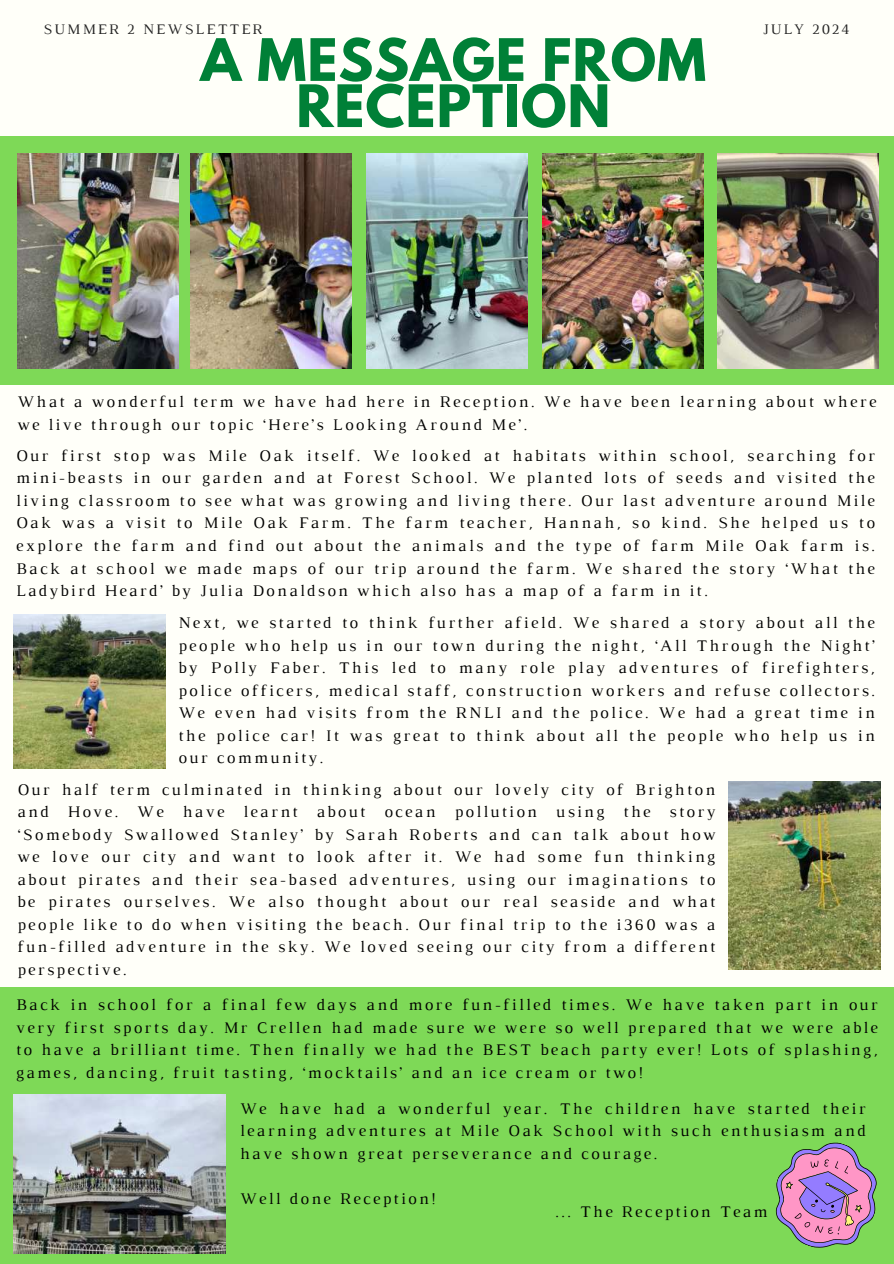
<style>
.page{position:relative;width:894px;height:1264px;background:#fff}
.page>*{position:absolute;margin:0;border:0;box-sizing:border-box;transform-origin:0 0}
.t1{font:700 51.75px/46.2px "League Spartan";letter-spacing:.02em;color:#008037;text-align:center}
.t2{font:16.5px/22.5px "Luthier";letter-spacing:.14em;color:#000;text-align:justify}
.t3{font:14.85px "Luthier";letter-spacing:.14em;color:#222}
</style>
<div class="page">
<div style="left:0;top:0;width:893px;height:1263px;background:#fffff9"></div>
<div style="left:0;top:136px;width:893px;height:249px;background:#7ed957"></div>
<img style="left:17px;top:153px;width:161px;height:215px">
<img style="left:190px;top:153px;width:161px;height:215px">
<img style="left:366px;top:153px;width:161px;height:215px">
<img style="left:542px;top:153px;width:160px;height:215px">
<img style="left:717px;top:153px;width:161px;height:215px">
<img style="left:13px;top:614px;width:152px;height:154px">
<img style="left:728px;top:781px;width:152px;height:188px">
<div style="left:0;top:986px;width:893px;height:277px;background:#7ed957"></div>
<img style="left:13px;top:1094px;width:212px;height:159px">
<svg style="left:775px;top:1142px;width:101px;height:105px"></svg>
<p class="t3" style="left:44px;top:20px;width:220px">SUMMER 2 NEWSLETTER</p>
<p class="t3" style="left:762px;top:20px;width:88px">JULY 2024</p>
<h1 class="t1" style="left:200px;top:36px;width:507px">A MESSAGE FROM<br>RECEPTION</h1>
<p class="t2" style="left:17px;top:390px;width:860px">What a wonderful term we have had here in Reception. We have been learning about where we live through our topic 8Here9s Looking Around Me9.</p>
<p class="t2" style="left:16px;top:444px;width:860px">Our first stop was Mile Oak itself. We looked at habitats within school, searching for mini-beasts in our garden and at Forest School. We planted lots of seeds and visited the living classroom to see what was growing and living there. Our last adventure around Mile Oak was a visit to Mile Oak Farm. The farm teacher, Hannah, so kind. She helped us to explore the farm and find out about the animals and the type of farm Mile Oak farm is.<br>Back at school we made maps of our trip around the farm. We shared the story 8What the Ladybird Heard9 by Julia Donaldson which also has a map of a farm in it.</p>
<p class="t2" style="left:178px;top:611px;width:697px">Next, we started to think further afield. We shared a story about all the people who help us in our town during the night, 8All Through the Night9 by Polly Faber. This led to many role play adventures of firefighters, police officers, medical staff, construction workers and refuse collectors.<br>We even had visits from the RNLI and the police. We had a great time in the police car! It was great to think about all the people who help us in our community.</p>
<p class="t2" style="left:17px;top:777px;width:699px">Our half term culminated in thinking about our lovely city of Brighton and Hove. We have learnt about ocean pollution using the story 8Somebody Swallowed Stanley9 by Sarah Roberts and can talk about how we love our city and want to look after it. We had some fun thinking about pirates and their sea-based adventures, using our imaginations to be pirates ourselves. We also thought about our real seaside and what people like to do when visiting the beach. Our final trip to the i360 was a fun-filled adventure in the sky. We loved seeing our city from a different perspective.</p>
<p class="t2" style="left:16px;top:993px;width:863px">Back in school for a final few days and more fun-filled times. We have taken part in our very first sports day. Mr Crellen had made sure we were so well prepared that we were able to have a brilliant time. Then finally we had the BEST beach party ever! Lots of splashing, games, dancing, fruit tasting, 8mocktails9 and an ice cream or two!</p>
<p class="t2" style="left:240px;top:1096px;width:626px">We have had a wonderful year. The children have started their learning adventures at Mile Oak School with such enthusiasm and have shown great perseverance and courage.</p>
<p class="t2" style="left:240px;top:1186px;width:197px">Well done Reception!</p>
<p class="t2" style="left:555px;top:1199px;width:214px">... The Reception Team</p>
</div>
